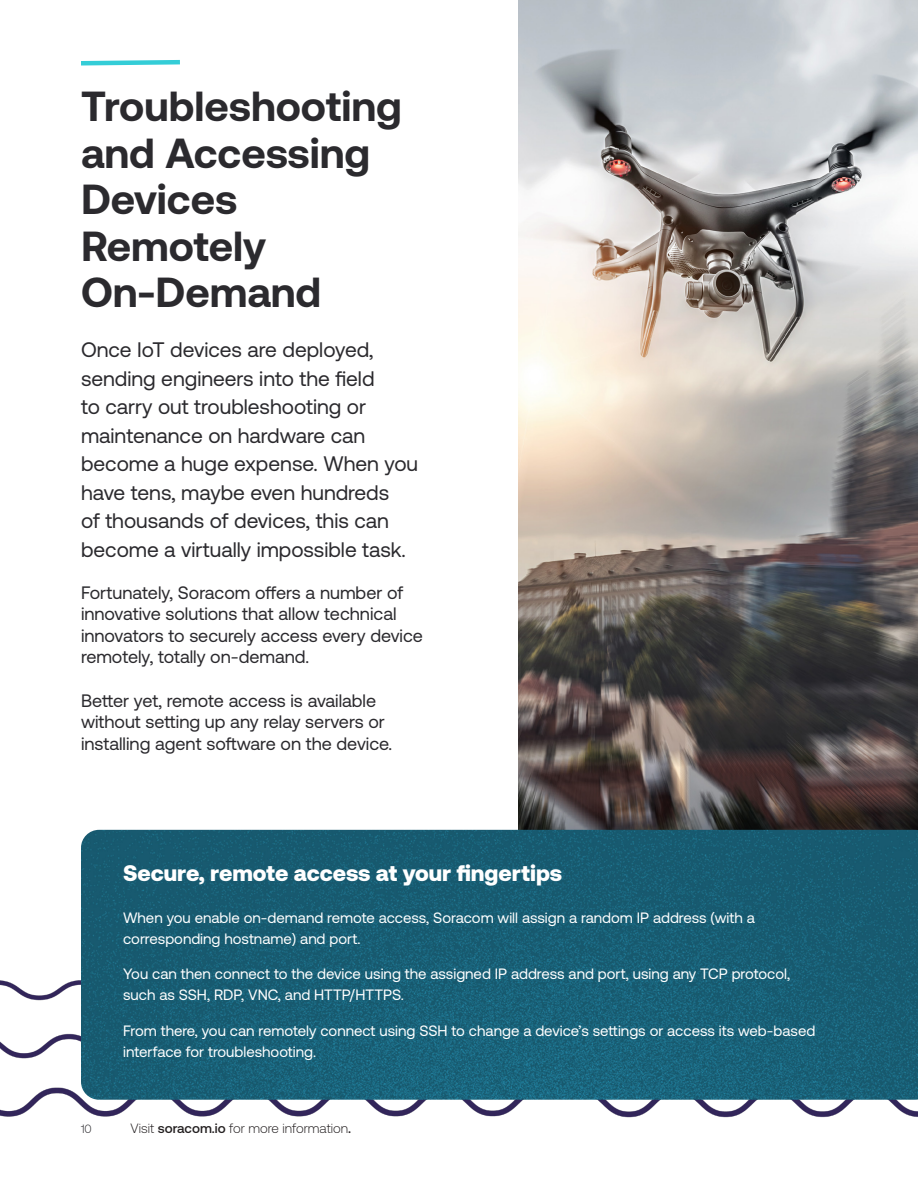
<style>
.page{position:relative;width:918px;height:1188px;background:#fff}
.page>*{position:absolute;margin:0;border:0;box-sizing:border-box;transform-origin:0 0}
.t1{font:700 42px/46.5px "Aeonik";color:#2b2a2e}
.t2{font:900 22.5px "Aeonik";color:#fff}
.t3{font:21px/28.5px "Aeonik";color:#2b2a2e}
.t4{font:18px/21.6px "Aeonik";color:#2b2a2e}
.t5{font:15px/21px "Aeonik";color:#fff}
.t6{font:300 13.5px "Aeonik";color:#231f20}
.t7{font:300 12px "Aeonik";color:#2b2a2e}
.s1{font-weight:500}
</style>
<div class="page">
<img style="left:0;top:980px;width:854px;height:138px">
<svg style="left:81px;top:59px;width:99px;height:7px"></svg>
<img style="left:518px;top:0;width:400px;height:830px">
<img style="left:81px;top:830px;width:837px;height:270px">
<p class="t1" style="left:81px;top:83px;width:322px">Troubleshooting</p>
<p class="t1" style="left:81px;top:129px;width:291px">and Accessing<br>Devices</p>
<p class="t1" style="left:81px;top:222px;width:187px">Remotely</p>
<p class="t1" style="left:81px;top:269px;width:242px">On-Demand</p>
<p class="t3" style="left:81px;top:336px;width:339px">Once IoT devices are deployed, sending engineers into the field<br>to carry out troubleshooting or maintenance on hardware can become a huge expense. When you have tens, maybe even hundreds<br>of thousands of devices, this can become a virtually impossible task.</p>
<p class="t4" style="left:81px;top:582px;width:343px">Fortunately, Soracom offers a number of innovative solutions that allow technical innovators to securely access every device remotely, totally on-demand.</p>
<p class="t4" style="left:81px;top:690px;width:313px">Better yet, remote access is available without setting up any relay servers or installing agent software on the device.</p>
<p class="t2" style="left:123px;top:861px;width:441px">Secure, remote access at your fingertips</p>
<p class="t5" style="left:123px;top:908px;width:633px">When you enable on-demand remote access, Soracom will assign a random IP address (with a corresponding hostname) and port.</p>
<p class="t5" style="left:123px;top:963px;width:669px">You can then connect to the device using the assigned IP address and port, using any TCP protocol, such as SSH, RDP, VNC, and HTTP/HTTPS.</p>
<p class="t5" style="left:123px;top:1020px;width:694px">From there, you can remotely connect using SSH to change a device’s settings or access its web-based interface for troubleshooting.</p>
<p class="t7" style="left:81px;top:1122px;width:12px">10</p>
<p class="t6" style="left:131px;top:1121px;width:222px">Visit <span class="s1">soracom.io</span> for more information<span class="s1">.</span></p>
</div>
